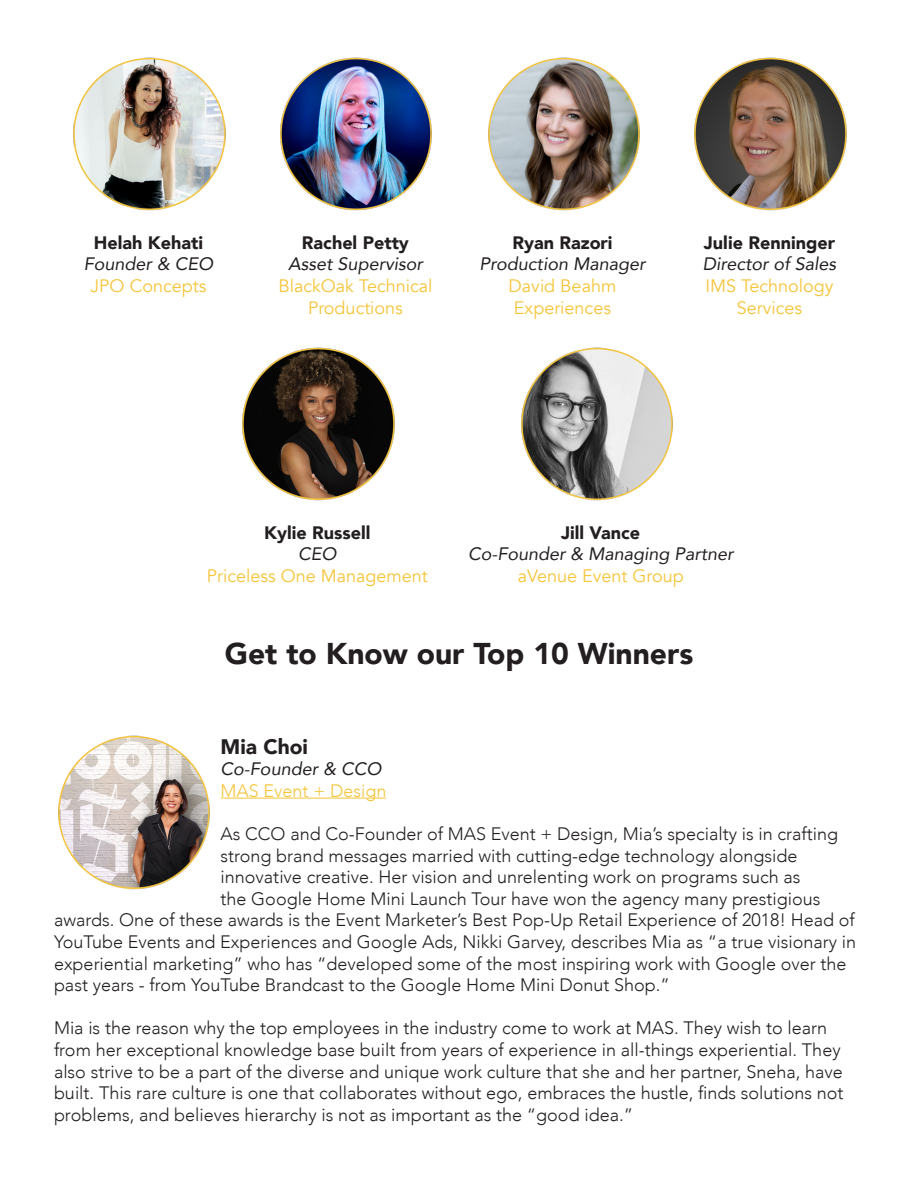
<style>
.page{position:relative;width:918px;height:1188px;background:#fff}
.page>*{position:absolute;margin:0;border:0;box-sizing:border-box;transform-origin:0 0}
.t1{font:900 30px "Avenir";color:#231f20}
.t2{font:900 21px "Avenir";color:#231f20}
.t3{font:300 18px/21.6px "Avenir";color:#231f20}
.t4{font:18px/21.6px "Avenir";color:#f5c53a;text-align:center}
.t5{font:italic 18px "Avenir";color:#231f20}
.t6{font:900 18px "Avenir";color:#231f20}
.t7{font:300 18px "Avenir";color:#f5c53a}
</style>
<div class="page">
<img style="left:73px;top:57px;width:153px;height:154px">
<img style="left:280px;top:57px;width:152px;height:154px">
<img style="left:488px;top:57px;width:152px;height:154px">
<img style="left:694px;top:57px;width:153px;height:154px">
<img style="left:242px;top:347px;width:153px;height:154px">
<img style="left:521px;top:347px;width:152px;height:154px">
<hr style="left:221px;top:798px;width:165px;height:1px;background:#f5c53a">
<img style="left:58px;top:735px;width:152px;height:155px">
<p class="t6" style="left:94px;top:227px;width:111px">Helah Kehati</p>
<p class="t5" style="left:84px;top:253px;width:131px">Founder &amp; CEO</p>
<p class="t4" style="left:91px;top:275px;width:117px">JPO Concepts</p>
<p class="t6" style="left:302px;top:227px;width:109px">Rachel Petty</p>
<p class="t5" style="left:288px;top:253px;width:136px">Asset Supervisor</p>
<p class="t4" style="left:278px;top:275px;width:156px">BlackOak Technical<br>Productions</p>
<p class="t6" style="left:512px;top:227px;width:102px">Ryan Razori</p>
<p class="t5" style="left:480px;top:253px;width:167px">Production Manager</p>
<p class="t4" style="left:509px;top:275px;width:109px;text-align:left">David Beahm<br>Experiences</p>
<p class="t6" style="left:704px;top:227px;width:133px">Julie Renninger</p>
<p class="t5" style="left:703px;top:253px;width:135px">Director of Sales</p>
<p class="t4" style="left:705px;top:275px;width:130px">IMS Technology<br>Services</p>
<p class="t6" style="left:264px;top:517px;width:108px">Kylie Russell</p>
<p class="t5" style="left:298px;top:543px;width:40px">CEO</p>
<p class="t4" style="left:207px;top:565px;width:223px">Priceless One Management</p>
<p class="t6" style="left:561px;top:517px;width:81px">Jill Vance</p>
<p class="t5" style="left:468px;top:543px;width:267px">Co-Founder &amp; Managing Partner</p>
<p class="t4" style="left:518px;top:565px;width:168px">aVenue Event Group</p>
<p class="t1" style="left:225px;top:628px;width:470px">Get to Know our Top 10 Winners</p>
<p class="t2" style="left:221px;top:728px;width:89px">Mia Choi</p>
<p class="t5" style="left:221px;top:758px;width:162px">Co-Founder &amp; CCO</p>
<p class="t7" style="left:221px;top:780px;width:167px">MAS Event + Design</p>
<p class="t3" style="left:221px;top:823px;width:619px">As CCO and Co-Founder of MAS Event + Design, Mia’s specialty is in crafting</p>
<p class="t3" style="left:221px;top:845px;width:578px">strong brand messages married with cutting-edge technology alongside</p>
<p class="t3" style="left:221px;top:866px;width:582px">innovative creative. Her vision and unrelenting work on programs such as</p>
<p class="t3" style="left:221px;top:888px;width:601px">the Google Home Mini Launch Tour have won the agency many prestigious</p>
<p class="t3" style="left:54px;top:909px;width:802px">awards. One of these awards is the Event Marketer’s Best Pop-Up Retail Experience of 2018! Head of</p>
<p class="t3" style="left:54px;top:931px;width:804px">YouTube Events and Experiences and Google Ads, Nikki Garvey, describes Mia as “a true visionary in</p>
<p class="t3" style="left:54px;top:953px;width:794px">experiential marketing” who has “developed some of the most inspiring work with Google over the</p>
<p class="t3" style="left:54px;top:974px;width:617px">past years - from YouTube Brandcast to the Google Home Mini Donut Shop.”</p>
<p class="t3" style="left:54px;top:1017px;width:791px">Mia is the reason why the top employees in the industry come to work at MAS. They wish to learn from her exceptional knowledge base built from years of experience in all-things experiential. They also strive to be a part of the diverse and unique work culture that she and her partner, Sneha, have built. This rare culture is one that collaborates without ego, embraces the hustle, finds solutions not problems, and believes hierarchy is not as important as the “good idea.”</p>
</div>
